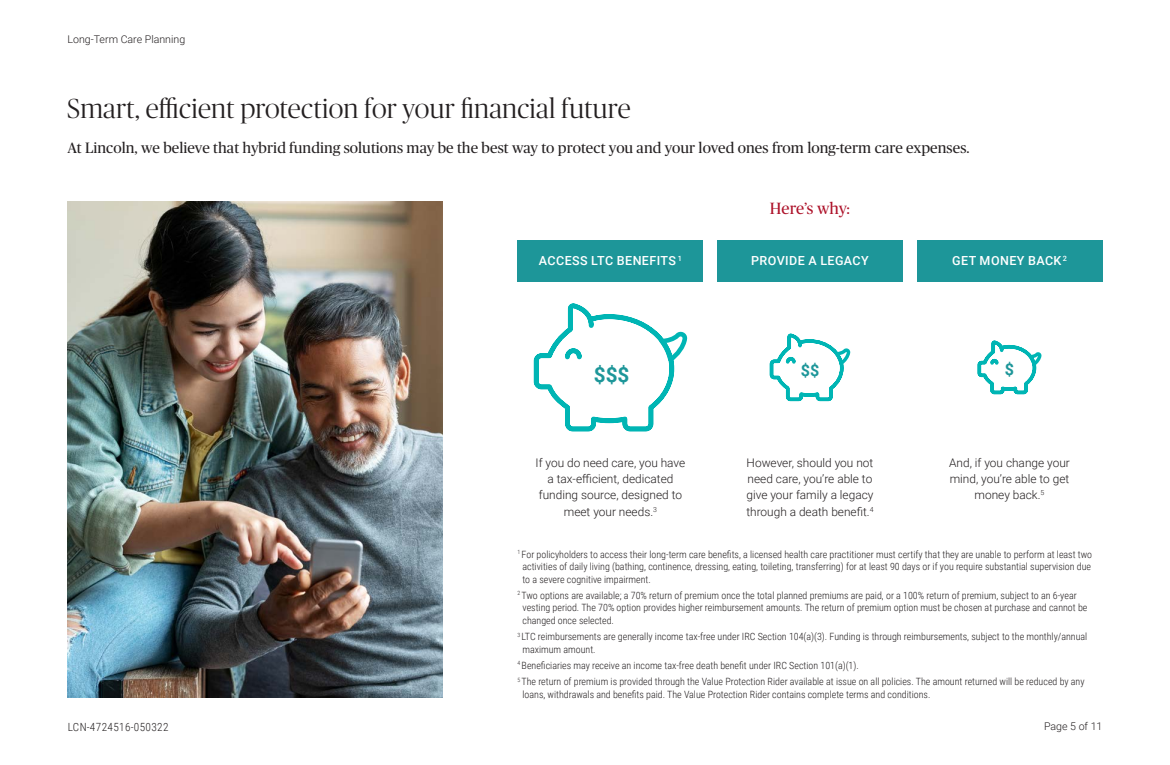
<style>
.page{position:relative;width:1170px;height:765px;background:#fff}
.page>*{position:absolute;margin:0;border:0;box-sizing:border-box;transform-origin:0 0}
.Subheader_1{font:300 27.5px "Publico Banner";letter-spacing:.01em;color:#231f20}
.dollar_signs{font:700 20.75px "Roboto";color:#1d9699}
.Subheader_2{font:16.25px "Publico Headline";letter-spacing:-.005em;color:#ad1129}
.dollar_signs-2{font:700 16.12px "Roboto";color:#1d9699}
.Intro_Copy{font:15px "Publico Headline";letter-spacing:.005em;color:#231f20}
.Subheader_3{font:500 12.5px "Roboto";letter-spacing:.035em;color:#fff}
.Body_Copy{font:300 11.88px/16.2px "Roboto";color:#231f20;text-align:center}
.t1{font:300 11.25px "Roboto Condensed";letter-spacing:.035em;color:#231f20}
.t2{font:300 10.62px "Roboto";color:#231f20}
.Footnotes{font:300 10px/12.5px "Roboto Condensed";color:#231f20}
</style>
<div class="page">
<div style="left:518px;top:240px;width:185px;height:42px;background:#1d9699"></div>
<div style="left:717px;top:240px;width:186px;height:42px;background:#1d9699"></div>
<div style="left:917px;top:240px;width:185px;height:42px;background:#1d9699"></div>
<svg style="left:533px;top:303px;width:155px;height:129px"></svg>
<svg style="left:769px;top:333px;width:82px;height:69px"></svg>
<svg style="left:977px;top:340px;width:65px;height:55px"></svg>
<img style="left:68px;top:201px;width:374px;height:497px">
<p class="t2" style="left:68px;top:31px;width:119px">Long-Term Care Planning</p>
<p class="Subheader_1" style="left:68px;top:90px;width:565px">Smart, efficient protection for your financial future</p>
<p class="Intro_Copy" style="left:68px;top:137px;width:904px">At Lincoln, we believe that hybrid funding solutions may be the best way to protect you and your loved ones from long-term care expenses.</p>
<p class="Subheader_2" style="left:770px;top:197px;width:82px">Here’s why:</p>
<p class="Subheader_3" style="left:539px;top:252px;width:145px">ACCESS LTC BENEFITS <sup>1</sup></p>
<p class="Subheader_3" style="left:751px;top:252px;width:119px">PROVIDE A LEGACY</p>
<p class="Subheader_3" style="left:952px;top:252px;width:116px">GET MONEY BACK<sup>2</sup></p>
<p class="dollar_signs" style="left:594px;top:360px;width:37px">$$$</p>
<p class="dollar_signs-2" style="left:801px;top:359px;width:20px">$$</p>
<p class="dollar_signs-2" style="left:1005px;top:358px;width:11px">$</p>
<p class="Body_Copy" style="left:536px;top:454px;width:151px">If you do need care, you have a tax-efficient, dedicated funding source, designed to meet your needs.<sup>3</sup></p>
<p class="Body_Copy" style="left:746px;top:454px;width:129px;text-align:justify">However, should you not need care, you’re able to give your family a legacy through a death benefit.<sup>4</sup></p>
<p class="Body_Copy" style="left:949px;top:454px;width:122px">And, if you change your mind, you’re able to get money back.<sup>5</sup></p>
<p class="Footnotes" style="left:523px;top:547px;width:571px;text-align:justify;text-indent:-5px"><sup>1</sup> For policyholders to access their long-term care benefits, a licensed health care practitioner must certify that they are unable to perform at least two activities of daily living (bathing, continence, dressing, eating, toileting, transferring) for at least 90 days or if you require substantial supervision due to a severe cognitive impairment.</p>
<p class="Footnotes" style="left:523px;top:589px;width:566px;text-indent:-5px"><sup>2</sup> Two options are available; a 70% return of premium once the total planned premiums are paid, or a 100% return of premium, subject to an 6-year vesting period. The 70% option provides higher reimbursement amounts. The return of premium option must be chosen at purchase and cannot be changed once selected.</p>
<p class="Footnotes" style="left:523px;top:630px;width:566px;text-indent:-5px"><sup>3</sup> LTC reimbursements are generally income tax-free under IRC Section 104(a)(3). Funding is through reimbursements, subject to the monthly/annual maximum amount.</p>
<p class="Footnotes" style="left:518px;top:659px;width:343px"><sup>4</sup> Beneficiaries may receive an income tax-free death benefit under IRC Section 101(a)(1).</p>
<p class="Footnotes" style="left:523px;top:675px;width:564px;text-indent:-5px"><sup>5</sup> The return of premium is provided through the Value Protection Rider available at issue on all policies. The amount returned will be reduced by any loans, withdrawals and benefits paid. The Value Protection Rider contains complete terms and conditions.</p>
<p class="t1" style="left:68px;top:719px;width:102px">LCN-4724516-050322</p>
<p class="t2" style="left:1044px;top:719px;width:60px">Page 5 of 11</p>
</div>
